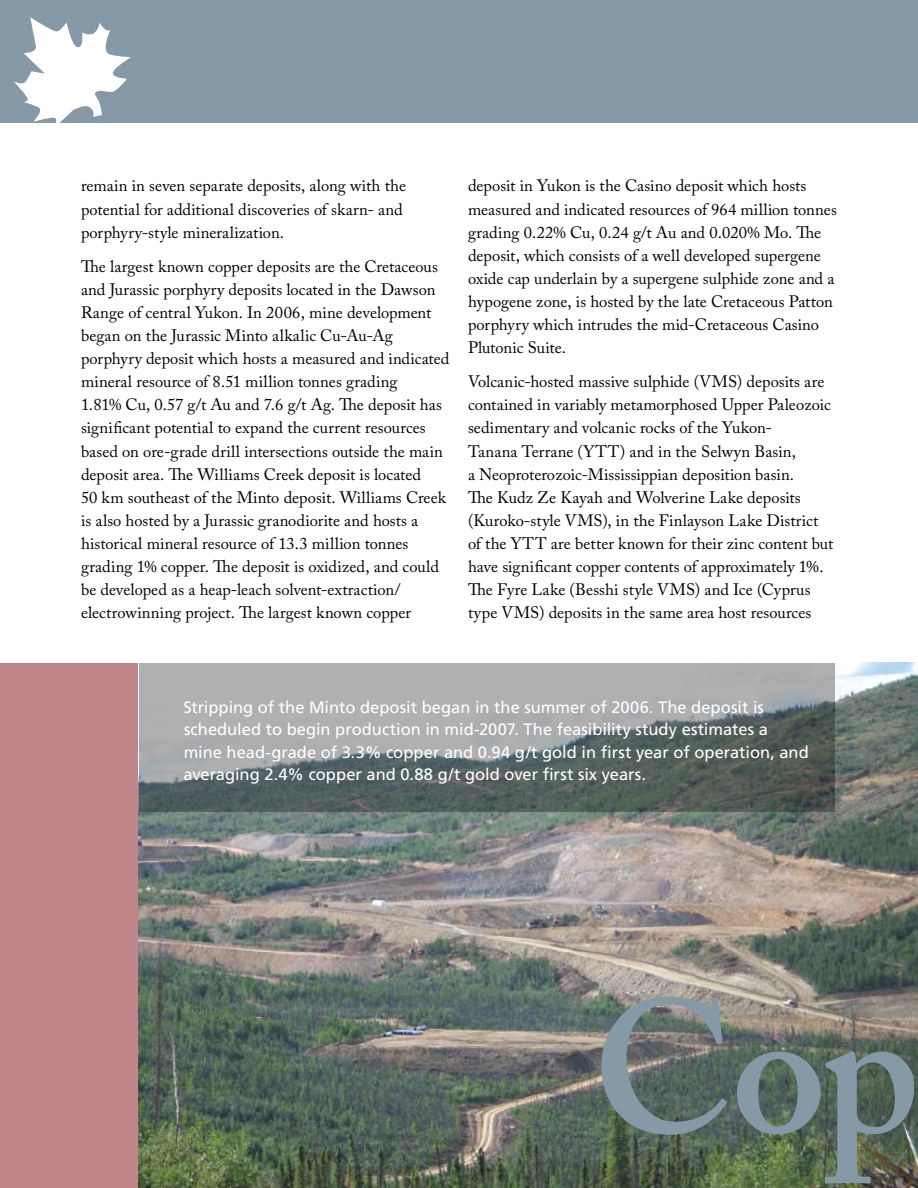
<style>
.page{position:relative;width:918px;height:1188px;background:#fff}
.page>*{position:absolute;margin:0;border:0;box-sizing:border-box;transform-origin:0 0}
.t1{font:600 187.5px "Adobe Caslon Pro";color:#8599a7}
.t2{font:16.5px/23.1px "Adobe Caslon Pro";color:#000}
.t3{font:16.5px/22.5px "Frutiger";color:#fff}
</style>
<div class="page">
<div style="left:0;top:663px;width:918px;height:525px;background:#c18689"></div>
<div style="left:0;top:0;width:918px;height:123px;background:#8599a7"></div>
<svg style="left:14px;top:17px;width:117px;height:106px"></svg>
<img style="left:139px;top:663px;width:779px;height:525px">
<svg style="left:139px;top:663px;width:696px;height:148px;background:#858b8a"></svg>
<p class="t2" style="left:81px;top:174px;width:327px">remain in seven separate deposits, along with the potential for additional discoveries of skarn- and porphyry-style mineralization.</p>
<p class="t2" style="left:81px;top:254px;width:370px">The largest known copper deposits are the Cretaceous and Jurassic porphyry deposits located in the Dawson Range of central Yukon. In 2006, mine development began on the Jurassic Minto alkalic Cu-Au-Ag porphyry deposit which hosts a measured and indicated mineral resource of 8.51 million tonnes grading<br>1.81% Cu, 0.57 g/t Au and 7.6 g/t Ag. The deposit has significant potential to expand the current resources based on ore-grade drill intersections outside the main deposit area. The Williams Creek deposit is located<br>50 km southeast of the Minto deposit. Williams Creek is also hosted by a Jurassic granodiorite and hosts a historical mineral resource of 13.3 million tonnes grading 1% copper. The deposit is oxidized, and could be developed as a heap-leach solvent-extraction/ electrowinning project. The largest known copper</p>
<p class="t2" style="left:468px;top:174px;width:370px">deposit in Yukon is the Casino deposit which hosts measured and indicated resources of 964 million tonnes grading 0.22% Cu, 0.24 g/t Au and 0.020% Mo. The deposit, which consists of a well developed supergene oxide cap underlain by a supergene sulphide zone and a hypogene zone, is hosted by the late Cretaceous Patton porphyry which intrudes the mid-Cretaceous Casino Plutonic Suite.</p>
<p class="t2" style="left:468px;top:370px;width:367px">Volcanic-hosted massive sulphide (VMS) deposits are contained in variably metamorphosed Upper Paleozoic sedimentary and volcanic rocks of the Yukon-<br>Tanana Terrane (YTT) and in the Selwyn Basin,<br>a Neoproterozoic-Mississippian deposition basin.<br>The Kudz Ze Kayah and Wolverine Lake deposits (Kuroko-style VMS), in the Finlayson Lake District of the YTT are better known for their zinc content but have significant copper contents of approximately 1%.<br>The Fyre Lake (Besshi style VMS) and Ice (Cyprus type VMS) deposits in the same area host resources</p>
<p class="t3" style="left:183px;top:696px;width:627px">Stripping of the Minto deposit began in the summer of 2006. The deposit is scheduled to begin production in mid-2007. The feasibility study estimates a mine head-grade of 3.3% copper and 0.94 g/t gold in first year of operation, and averaging 2.4% copper and 0.88 g/t gold over first six years.</p>
<h1 class="t1" style="left:592px;top:958px;width:330px">Cop</h1>
</div>
